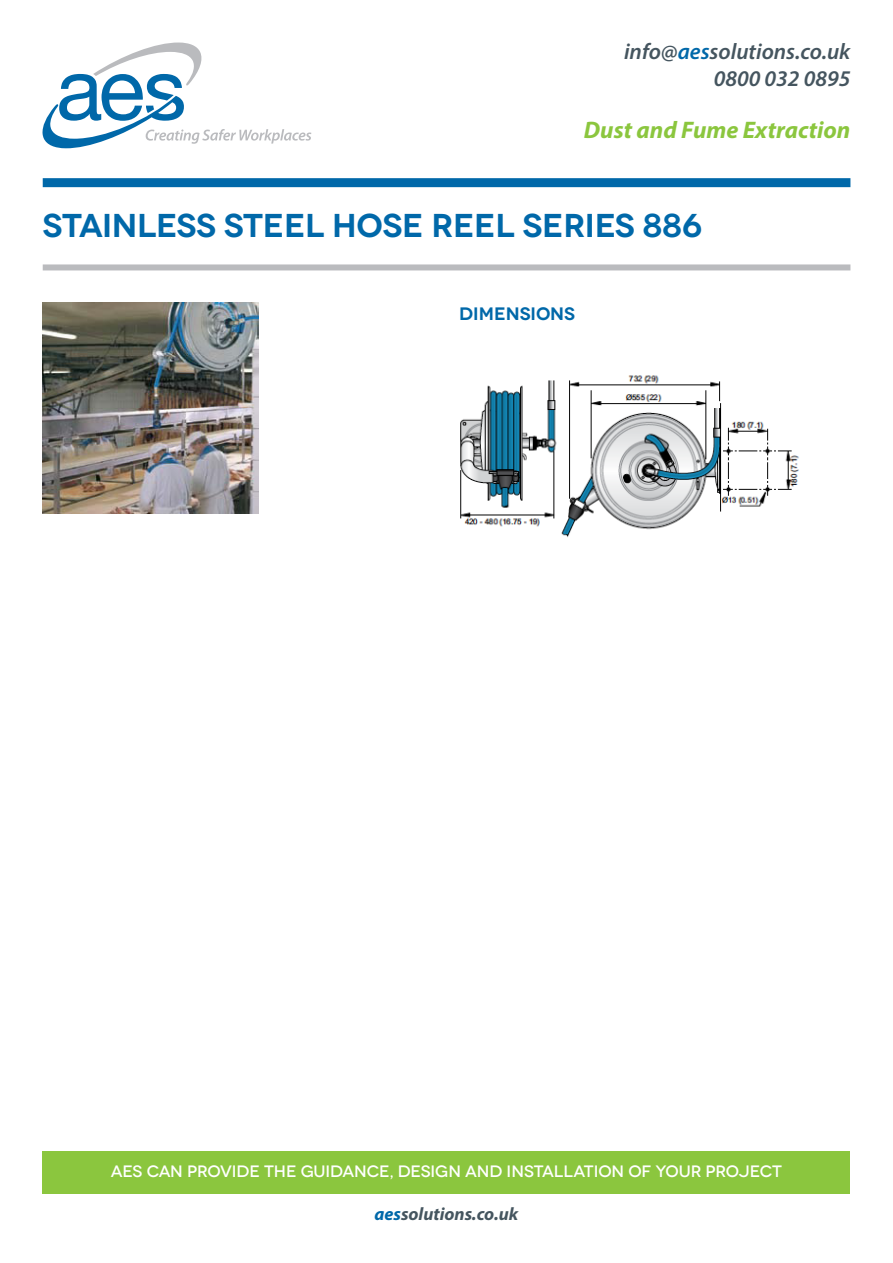
<style>
.page{position:relative;width:893px;height:1263px;background:#fff}
.page>*{position:absolute;margin:0;border:0;box-sizing:border-box;transform-origin:0 0}
.t1{font:600 33px "Novecentowide";letter-spacing:-.01em;color:#0068a9}
.t2{font:italic 700 24px "Myriad Pro";color:#8bc63e}
.t3{font:italic 600 22.5px "Myriad Pro";color:#45555f}
.t4{font:italic 700 18px "Myriad Pro";color:#45555f}
.t5{font:600 18px "Novecentowide";color:#0068a9}
.t6{font:500 16.5px "Novecentowide";letter-spacing:-.01em;color:#fff}
.s1{color:#0068a9}
</style>
<div class="page">
<div style="left:43px;top:264px;width:807px;height:6px;background:#babbbe"></div>
<div style="left:43px;top:178px;width:807px;height:9px;background:#0068a9"></div>
<div style="left:43px;top:1151px;width:807px;height:43px;background:#8bc63e"></div>
<svg style="left:42px;top:42px;width:269px;height:106px"></svg>
<img style="left:460px;top:375px;width:339px;height:163px">
<img style="left:43px;top:302px;width:215px;height:211px">
<p class="t3" style="left:624px;top:38px;width:228px">info@<span class="s1">aes</span>solutions.co.uk</p>
<p class="t3" style="left:714px;top:65px;width:138px">0800 032 0895</p>
<p class="t2" style="left:584px;top:114px;width:268px">Dust and Fume Extraction</p>
<p class="t1" style="left:43px;top:206px;width:661px">STAINLESS STEEL HOSE REEL SERIES 886</p>
<p class="t5" style="left:459px;top:302px;width:117px">DIMENSIONS</p>
<p class="t6" style="left:111px;top:1161px;width:673px">AES CAN PROVIDE THE GUIDANCE, DESIGN AND INSTALLATION OF YOUR PROJECT</p>
<p class="t4" style="left:375px;top:1202px;width:145px"><span class="s1">aes</span>solutions.co.uk</p>
</div>
